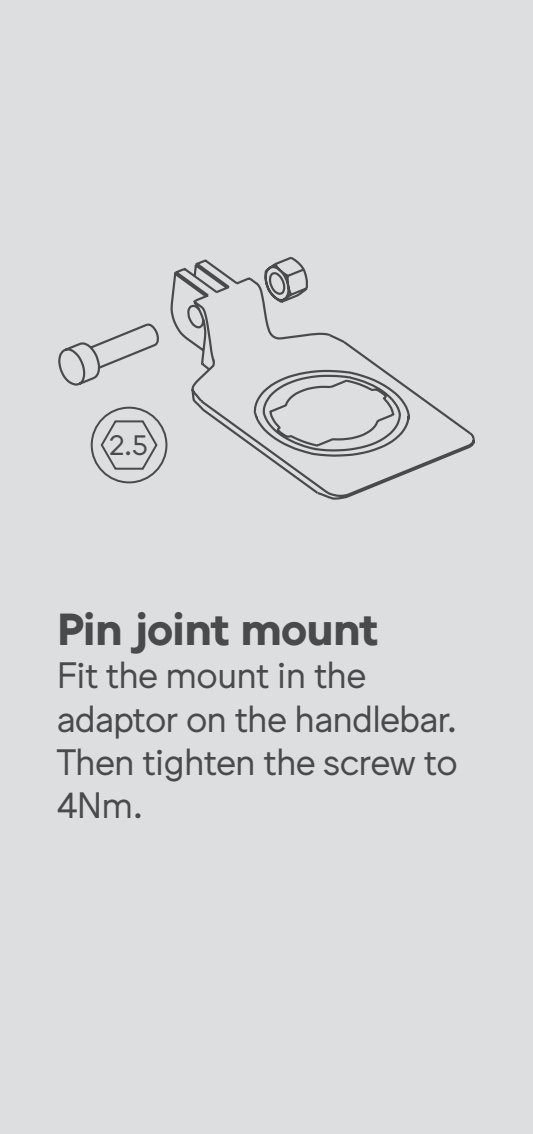
<style>
.page{position:relative;width:533px;height:1134px;background:#dddee0}
.page>*{position:absolute;margin:0;border:0;box-sizing:border-box;transform-origin:0 0}
.t1{font:700 44px "Jungka";letter-spacing:-.02em;color:#494a4b}
.t2{font:36px/43.2px "Jungka";letter-spacing:-.02em;color:#494a4b;text-align:justify}
.t3{font:28px "Jungka";color:#494a4b}
</style>
<div class="page">
<svg style="left:58px;top:256px;width:417px;height:244px"></svg>
<div style="left:91px;top:407px;width:76px;height:76px;border:2px solid #494a4b;border-radius:50%"></div>
<svg style="left:99px;top:419px;width:60px;height:52px"></svg>
<p class="t3" style="left:109px;top:429px;width:40px">2.5</p>
<p class="t1" style="left:57px;top:604px;width:324px">Pin joint mount</p>
<p class="t2" style="left:57px;top:654px;width:311px">Fit the mount in the</p>
<p class="t2" style="left:57px;top:698px;width:402px">adaptor on the handlebar.<br>Then tighten the screw to 4Nm.</p>
</div>
